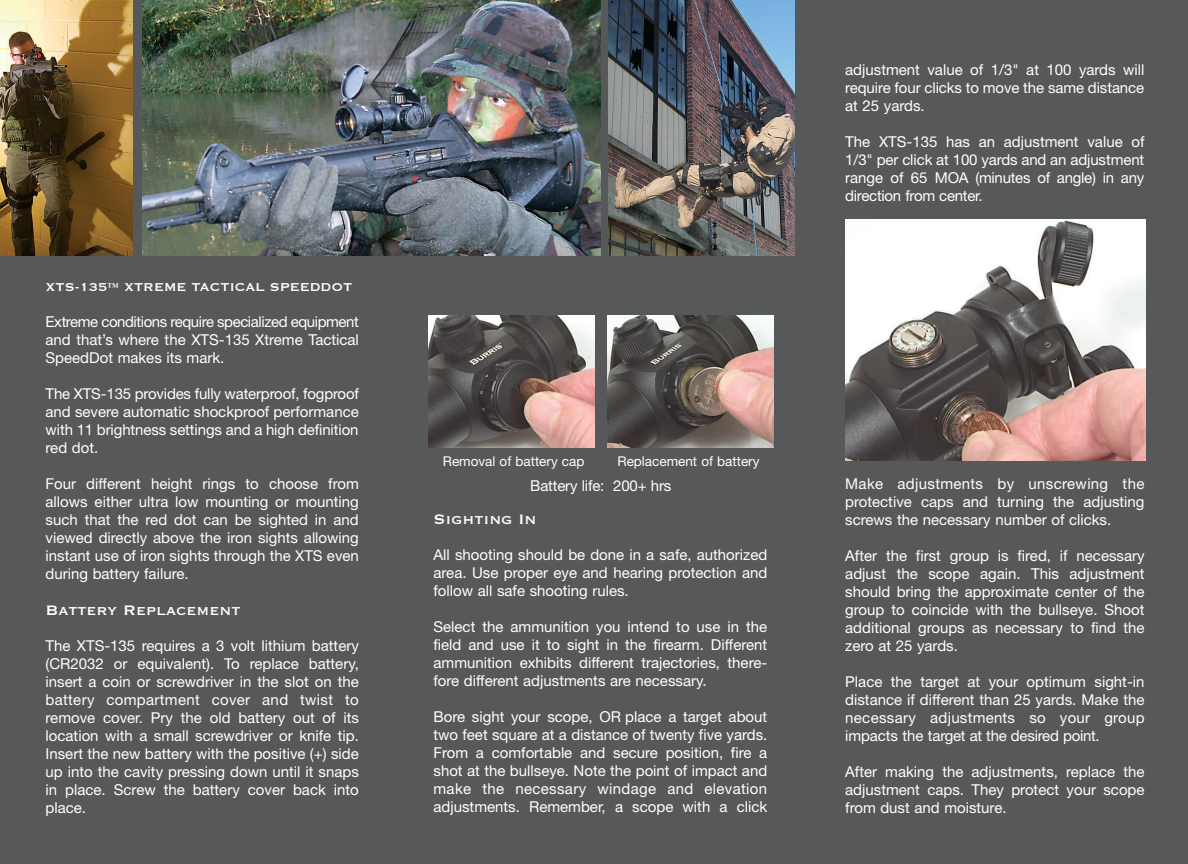
<style>
.page{position:relative;width:1188px;height:864px;background:#57585a}
.page>*{position:absolute;margin:0;border:0;box-sizing:border-box;transform-origin:0 0}
.t1{font:18px "Copperplate Thirty One BC";color:#fff}
.t2{font:15px/18px "Helvetica Neue";color:#fff;text-align:justify}
.t3{font:15px "Copperplate Thirty One BC";color:#fff}
.t4{font:13.5px "Helvetica Neue";color:#fff}
</style>
<div class="page">
<img style="left:0;top:1px;width:133px;height:254px">
<img style="left:142px;top:0;width:459px;height:255px">
<img style="left:608px;top:0;width:187px;height:255px">
<img style="left:428px;top:315px;width:166px;height:133px">
<img style="left:607px;top:315px;width:166px;height:133px">
<img style="left:846px;top:220px;width:300px;height:241px">
<p class="t3" style="left:46px;top:277px;width:308px">XTS-135™ XTREME TACTICAL SPEEDDOT</p>
<p class="t2" style="left:46px;top:314px;width:315px">Extreme conditions require specialized equipment and that’s where the XTS-135 Xtreme Tactical SpeedDot makes its mark.</p>
<p class="t2" style="left:46px;top:386px;width:315px">The XTS-135 provides fully waterproof, fogproof and severe automatic shockproof performance with 11 brightness settings and a high definition red dot.</p>
<p class="t2" style="left:46px;top:476px;width:315px">Four different height rings to choose from allows either ultra low mounting or mounting such that the red dot can be sighted in and viewed directly above the iron sights allowing instant use of iron sights through the XTS even during battery failure.</p>
<p class="t1" style="left:46px;top:598px;width:196px">Battery Replacement</p>
<p class="t2" style="left:46px;top:638px;width:315px">The XTS-135 requires a 3 volt lithium battery (CR2032 or equivalent). To replace battery, insert a coin or screwdriver in the slot on the battery compartment cover and twist to remove cover. Pry the old battery out of its location with a small screwdriver or knife tip.<br>Insert the new battery with the positive (+) side up into the cavity pressing down until it snaps in place. Screw the battery cover back into place.</p>
<p class="t4" style="left:443px;top:456px;width:143px">Removal of battery cap</p>
<p class="t4" style="left:617px;top:456px;width:144px">Replacement of battery</p>
<p class="t2" style="left:530px;top:478px;width:143px">Battery life: 200+ hrs</p>
<p class="t1" style="left:434px;top:508px;width:105px">Sighting In</p>
<p class="t2" style="left:434px;top:548px;width:335px">All shooting should be done in a safe, authorized area. Use proper eye and hearing protection and follow all safe shooting rules.</p>
<p class="t2" style="left:434px;top:620px;width:335px">Select the ammunition you intend to use in the field and use it to sight in the firearm. Different ammunition exhibits different trajectories, there&shy;fore different adjustments are necessary.</p>
<p class="t2" style="left:434px;top:710px;width:335px">Bore sight your scope, OR place a target about two feet square at a distance of twenty five yards.<br>From a comfortable and secure position, fire a shot at the bullseye. Note the point of impact and make the necessary windage and elevation adjustments. Remember, a scope with a click</p>
<p class="t2" style="left:845px;top:62px;width:301px">adjustment value of 1/3" at 100 yards will require four clicks to move the same distance at 25 yards.</p>
<p class="t2" style="left:845px;top:134px;width:301px">The XTS-135 has an adjustment value of 1/3" per click at 100 yards and an adjustment range of 65 MOA (minutes of angle) in any direction from center.</p>
<p class="t2" style="left:845px;top:476px;width:301px">Make adjustments by unscrewing the protective caps and turning the adjusting screws the necessary number of clicks.</p>
<p class="t2" style="left:845px;top:548px;width:301px">After the first group is fired, if necessary adjust the scope again. This adjustment should bring the approximate center of the group to coincide with the bullseye. Shoot additional groups as necessary to find the zero at 25 yards.</p>
<p class="t2" style="left:845px;top:674px;width:301px">Place the target at your optimum sight-in distance if different than 25 yards. Make the necessary adjustments so your group impacts the target at the desired point.</p>
<p class="t2" style="left:845px;top:764px;width:301px">After making the adjustments, replace the adjustment caps. They protect your scope from dust and moisture.</p>
</div>
